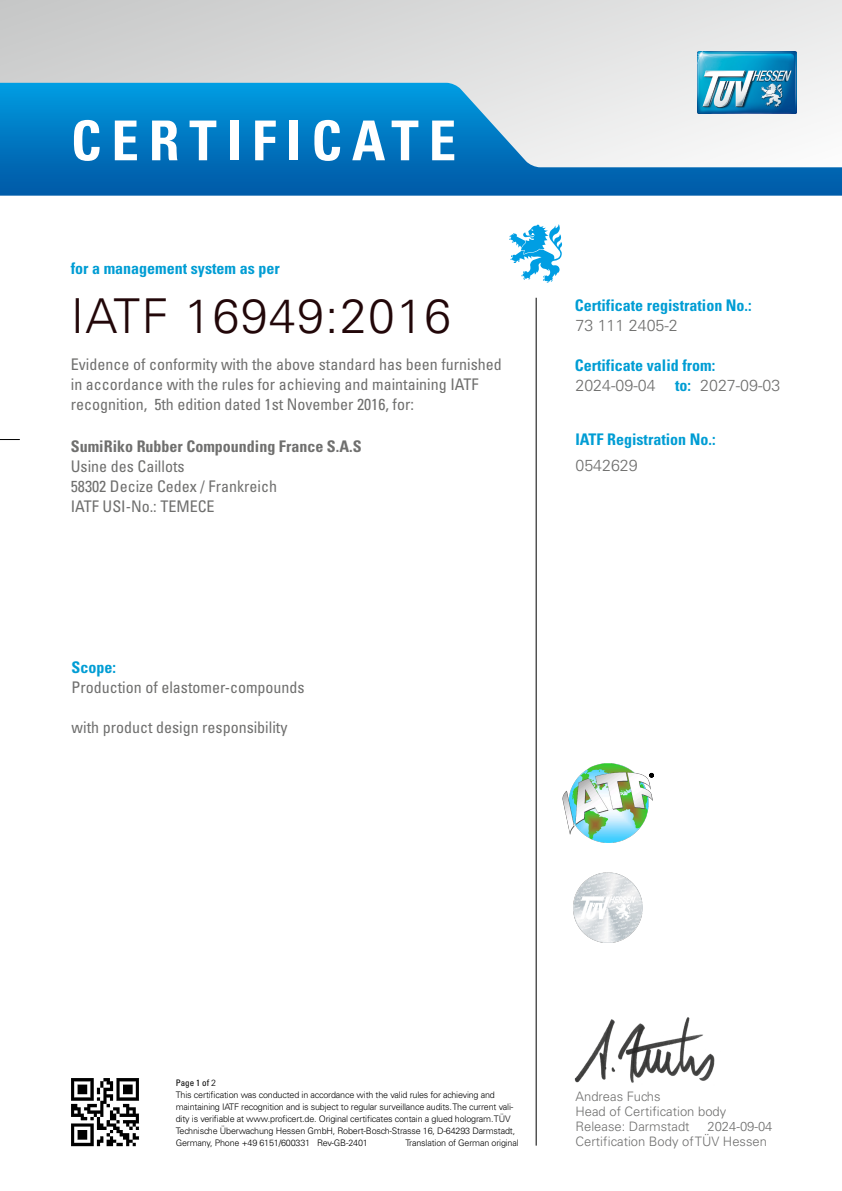
<style>
.page{position:relative;width:842px;height:1191px;background:#fff}
.page>*{position:absolute;margin:0;border:0;box-sizing:border-box;transform-origin:0 0}
.t1{font:700 condensed 55px "Univers";letter-spacing:.18em;color:#fff}
.t2{font:300 condensed 48px "Univers";letter-spacing:.03em;color:#220709}
.t3{font:condensed 16px/20px "Univers";color:#6f6f6e}
.t4{font:700 condensed 16px/20px "Univers";color:#009dd4}
.t5{font:300 16px "Univers";color:#6f6f6e}
.t6{font:700 condensed 16px "Univers";color:#6f6f6e}
.t7{font:300 condensed 13px/15.1px "Univers";color:#6f6f6e}
.t8{font:300 condensed 9px/12px "Univers";letter-spacing:-.02em;color:#000}
.s1{font-weight:400}
</style>
<div class="page">
<div style="left:0;top:0;width:842px;height:170px;background:linear-gradient(to right,#c9cacb,#ececec)"></div>
<hr style="left:536px;top:298px;width:1px;height:847px;background:#000">
<svg style="left:0;top:83px;width:842px;height:113px"></svg>
<svg style="left:509px;top:224px;width:53px;height:59px"></svg>
<img style="left:697px;top:51px;width:100px;height:62px">
<svg style="left:0;top:439px;width:20px;height:1px"></svg>
<img style="left:573px;top:872px;width:70px;height:70px">
<img style="left:562px;top:763px;width:91px;height:80px">
<img style="left:71px;top:1078px;width:69px;height:69px">
<img style="left:574px;top:1017px;width:141px;height:66px">
<svg style="left:650px;top:773px;width:3px;height:4px"></svg>
<h1 class="t1" style="left:71px;top:107px;width:387px">CERTIFICATE</h1>
<h3 class="t4" style="left:71px;top:258px;width:210px">for a management system as per</h3>
<h2 class="t2" style="left:71px;top:287px;width:382px">IATF 16949:2016</h2>
<h3 class="t3" style="left:71px;top:354px;width:433px">Evidence of conformity with the above standard has been furnished in accordance with the rules for achieving and maintaining IATF recognition, 5th edition dated 1st November 2016, for:</h3>
<h3 class="t6" style="left:71px;top:436px;width:292px">SumiRiko Rubber Compounding France S.A.S</h3>
<h3 class="t3" style="left:71px;top:456px;width:208px">Usine des Caillots<br>58302 Decize Cedex / Frankreich<br>IATF USI-No.: TEMECE</h3>
<h3 class="t4" style="left:72px;top:657px;width:46px">Scope:</h3>
<h3 class="t3" style="left:72px;top:677px;width:235px">Production of elastomer-compounds</h3>
<h3 class="t3" style="left:72px;top:717px;width:217px">with product design responsibility</h3>
<h3 class="t4" style="left:575px;top:295px;width:178px">Certificate registration No.:</h3>
<h3 class="t5" style="left:575px;top:315px;width:104px">73 111 2405-2</h3>
<h3 class="t4" style="left:675px;top:355px;width:42px;text-indent:-100px">Certificate valid from: to:</h3>
<h3 class="t5" style="left:575px;top:375px;width:82px">2024-09-04</h3>
<h3 class="t5" style="left:700px;top:375px;width:82px">2027-09-03</h3>
<h3 class="t4" style="left:575px;top:429px;width:142px">IATF Registration No.:</h3>
<h3 class="t5" style="left:575px;top:455px;width:64px">0542629</h3>
<p class="t8" style="left:176px;top:1077px;width:341px"><span class="s1">Page 1 of</span> 2<br>This certification was conducted in accordance with the valid rules for achieving and maintaining IATF recognition and is subject to regular surveillance audits. The current vali&shy;dity is verifiable at www.proficert.de. Original certificates contain a glued hologram. TÜV Technische Überwachung Hessen GmbH, Robert-Bosch-Strasse 16, D-64293 Darmstadt, Germany, Phone +49 6151/600331 Rev-GB-2401</p>
<p class="t8" style="left:405px;top:1137px;width:115px">Translation of German original</p>
<h3 class="t7" style="left:575px;top:1088px;width:193px">Andreas Fuchs<br>Head of Certification body<br>Release: Darmstadt<br>Certification Body of TÜV Hessen</h3>
<h3 class="t7" style="left:707px;top:1118px;width:67px">2024-09-04</h3>
</div>
